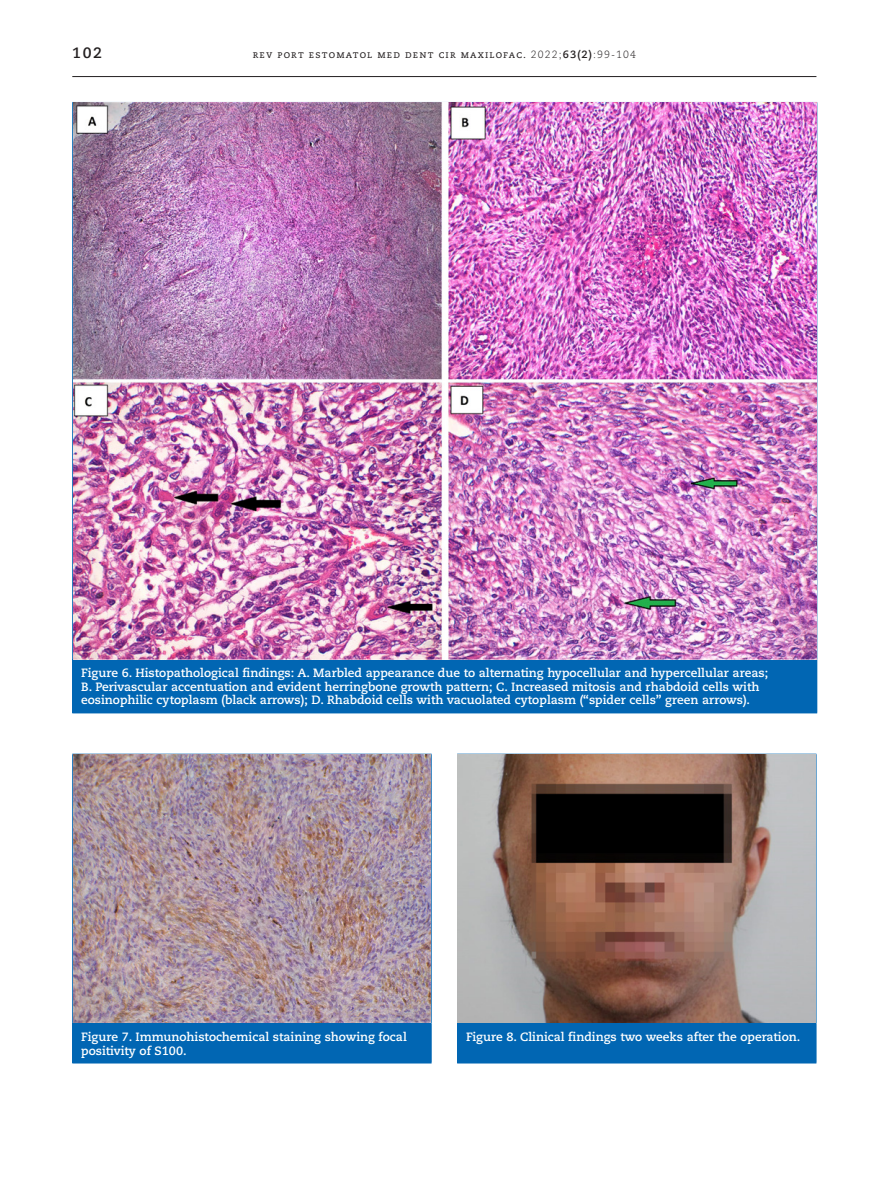
<style>
.page{position:relative;width:893px;height:1191px;background:#fff}
.page>*{position:absolute;margin:0;border:0;box-sizing:border-box;transform-origin:0 0}
.t1{font:700 15px "Caecilia LT Std";color:#231f20}
.t2{font:700 12px/13.5px "Caecilia LT Std";color:#fff}
.t3{font:10.5px "Caecilia LT Std";letter-spacing:.105em;color:#231f20}
.s1{font-weight:300}
.s2{font-weight:700}
</style>
<div class="page">
<div style="left:73px;top:659px;width:744px;height:54px;background:#0166b3"></div>
<hr style="left:72px;top:103px;width:1px;height:556px;background:#0166b3">
<hr style="left:72px;top:102px;width:745px;height:1px;background:#0166b3">
<hr style="left:816px;top:103px;width:1px;height:556px;background:#0166b3">
<hr style="left:72px;top:660px;width:1px;height:52px;background:#0166b3">
<hr style="left:72px;top:659px;width:745px;height:1px;background:#0166b3">
<hr style="left:72px;top:712px;width:745px;height:1px;background:#0166b3">
<img style="left:73px;top:103px;width:743px;height:556px">
<div style="left:73px;top:1023px;width:358px;height:40px;background:#0166b3"></div>
<hr style="left:72px;top:754px;width:1px;height:269px;background:#0166b3">
<hr style="left:431px;top:754px;width:1px;height:269px;background:#0166b3">
<hr style="left:72px;top:1023px;width:1px;height:39px;background:#0166b3">
<hr style="left:431px;top:1023px;width:1px;height:39px;background:#0166b3">
<hr style="left:72px;top:1062px;width:360px;height:1px;background:#0166b3">
<img style="left:73px;top:754px;width:358px;height:269px">
<div style="left:457px;top:1023px;width:359px;height:40px;background:#0166b3"></div>
<hr style="left:457px;top:754px;width:1px;height:269px;background:#0166b3">
<hr style="left:816px;top:754px;width:1px;height:269px;background:#0166b3">
<hr style="left:816px;top:1023px;width:1px;height:39px;background:#0166b3">
<img style="left:458px;top:754px;width:358px;height:269px">
<hr style="left:72px;top:76px;width:744px;height:1px;background:#231f20">
<p class="t1" style="left:72px;top:44px;width:31px">102</p>
<p class="t3" style="left:253px;top:49px;width:385px">rev port estomatol med dent cir maxilofac. <span class="s1">2022;</span><span class="s2">63(2)</span><span class="s1">:99-104</span></p>
<p class="t2" style="left:81px;top:666px;width:689px">Figure 6. Histopathological findings: A. Marbled appearance due to alternating hypocellular and hypercellular areas;<br>B. Perivascular accentuation and evident herringbone growth pattern; C. Increased mitosis and rhabdoid cells with eosinophilic cytoplasm (black arrows); D. Rhabdoid cells with vacuolated cytoplasm (“spider cells” green arrows).</p>
<p class="t2" style="left:81px;top:1030px;width:327px">Figure 7. Immunohistochemical staining showing focal positivity of S100.</p>
<p class="t2" style="left:466px;top:1030px;width:336px">Figure 8. Clinical findings two weeks after the operation.</p>
</div>
